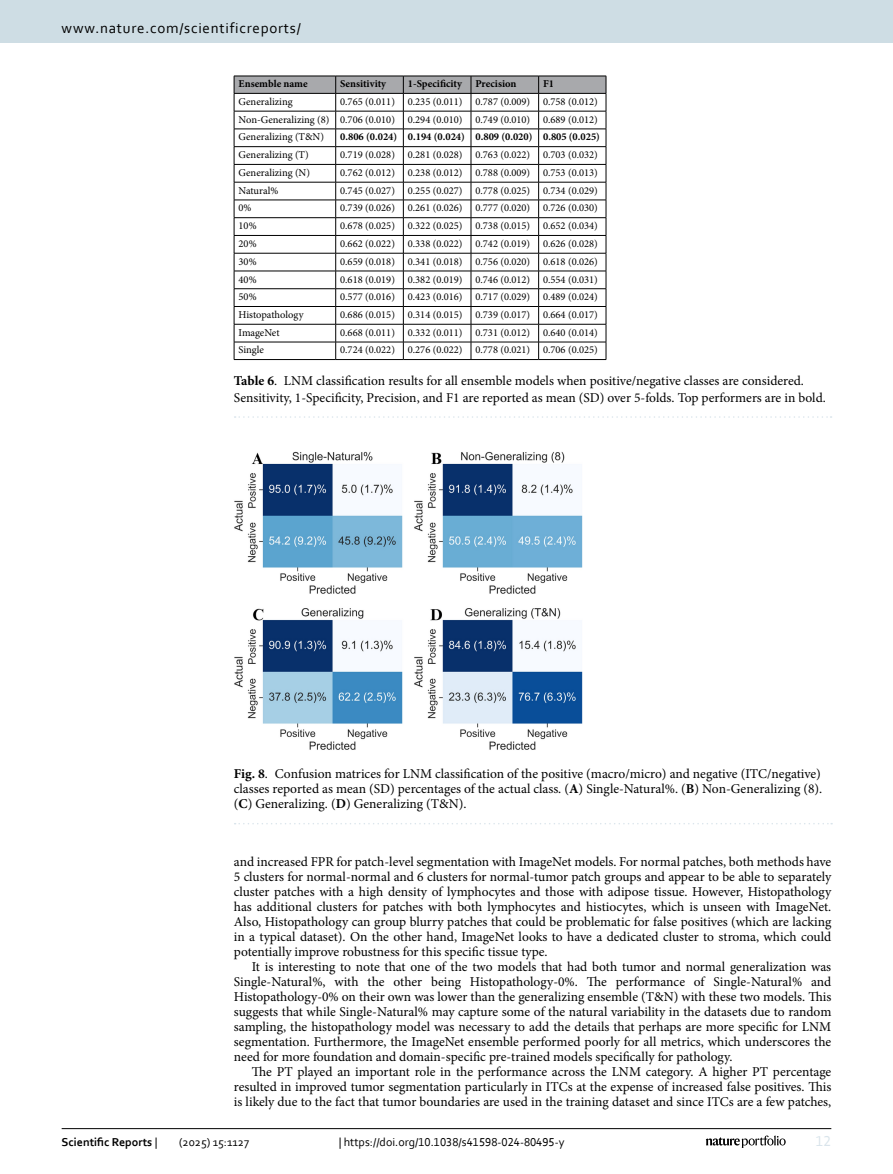
<style>
.page{position:relative;width:893px;height:1174px;background:#fff}
.page>*{position:absolute;margin:0;border:0;box-sizing:border-box;transform-origin:0 0}
.t1{font:15px "Corbel";letter-spacing:.05em;color:#000}
.t2{font:15px "Corbel";color:#d9e4eb}
.Body_Text_Indent{font:13.5px/15px "Minion Pro";color:#000;text-align:justify}
.Figure_Caption{font:13.5px/15px "Minion Pro";color:#000;text-align:justify}
.Table_Caption{font:13.5px/16.5px "Minion Pro";color:#000}
.t3{font:12px "Corbel";color:#000}
.t4{font:700 12px "Corbel";color:#000}
.Table_Body{font:10.5px "Minion Pro";color:#000}
.Table_Body-2{font:700 10.5px "Minion Pro";color:#000}
.Table_Head{font:700 10.5px "Minion Pro";color:#000}
.s1{font-weight:700}
.s2{font-weight:400}
</style>
<div class="page">
<img style="left:234px;top:451px;width:348px;height:299px">
<svg style="left:235px;top:823px;width:597px;height:1px"></svg>
<hr style="left:336px;top:359px;width:67px;height:1px;background:#000">
<hr style="left:403px;top:359px;width:68px;height:1px;background:#000">
<hr style="left:471px;top:359px;width:68px;height:1px;background:#000">
<svg style="left:234px;top:76px;width:373px;height:283px"></svg>
<hr style="left:539px;top:359px;width:67px;height:1px;background:#000">
<hr style="left:234px;top:359px;width:102px;height:1px;background:#000">
<svg style="left:235px;top:416px;width:597px;height:2px"></svg>
<hr style="left:62px;top:1128px;width:769px;height:1px;background:#000">
<svg style="left:706px;top:1135px;width:80px;height:12px"></svg>
<div style="left:0;top:0;width:893px;height:43px;background:#cedde4"></div>
<p class="t1" style="left:62px;top:18px;width:241px">www.nature.com/scientificreports/</p>
<p class="Table_Head" style="left:239px;top:77px;width:71px">Ensemble name</p>
<p class="Table_Head" style="left:340px;top:77px;width:47px">Sensitivity</p>
<p class="Table_Head" style="left:408px;top:77px;width:56px">1-Specificity</p>
<p class="Table_Head" style="left:475px;top:77px;width:43px">Precision</p>
<p class="Table_Head" style="left:543px;top:77px;width:13px">F1</p>
<p class="Table_Body" style="left:239px;top:95px;width:56px">Generalizing</p>
<p class="Table_Body" style="left:340px;top:95px;width:56px">0.765 (0.011)</p>
<p class="Table_Body" style="left:408px;top:95px;width:56px">0.235 (0.011)</p>
<p class="Table_Body" style="left:475px;top:95px;width:56px">0.787 (0.009)</p>
<p class="Table_Body" style="left:543px;top:95px;width:56px">0.758 (0.012)</p>
<p class="Table_Body" style="left:239px;top:112px;width:92px">Non-Generalizing (8)</p>
<p class="Table_Body" style="left:340px;top:112px;width:56px">0.706 (0.010)</p>
<p class="Table_Body" style="left:408px;top:112px;width:56px">0.294 (0.010)</p>
<p class="Table_Body" style="left:475px;top:112px;width:56px">0.749 (0.010)</p>
<p class="Table_Body" style="left:543px;top:112px;width:56px">0.689 (0.012)</p>
<p class="Table_Body" style="left:239px;top:130px;width:87px">Generalizing (T&amp;N)</p>
<p class="Table_Body-2" style="left:340px;top:130px;width:59px">0.806 (0.024)</p>
<p class="Table_Body-2" style="left:408px;top:130px;width:59px">0.194 (0.024)</p>
<p class="Table_Body-2" style="left:475px;top:130px;width:59px">0.809 (0.020)</p>
<p class="Table_Body-2" style="left:543px;top:130px;width:58px">0.805 (0.025)</p>
<p class="Table_Body" style="left:239px;top:148px;width:72px">Generalizing (T)</p>
<p class="Table_Body" style="left:340px;top:148px;width:56px">0.719 (0.028)</p>
<p class="Table_Body" style="left:408px;top:148px;width:56px">0.281 (0.028)</p>
<p class="Table_Body" style="left:475px;top:148px;width:56px">0.763 (0.022)</p>
<p class="Table_Body" style="left:543px;top:148px;width:56px">0.703 (0.032)</p>
<p class="Table_Body" style="left:239px;top:166px;width:73px">Generalizing (N)</p>
<p class="Table_Body" style="left:340px;top:166px;width:56px">0.762 (0.012)</p>
<p class="Table_Body" style="left:408px;top:166px;width:56px">0.238 (0.012)</p>
<p class="Table_Body" style="left:475px;top:166px;width:56px">0.788 (0.009)</p>
<p class="Table_Body" style="left:543px;top:166px;width:56px">0.753 (0.013)</p>
<p class="Table_Body" style="left:239px;top:183px;width:41px">Natural%</p>
<p class="Table_Body" style="left:340px;top:183px;width:56px">0.745 (0.027)</p>
<p class="Table_Body" style="left:408px;top:183px;width:56px">0.255 (0.027)</p>
<p class="Table_Body" style="left:475px;top:183px;width:56px">0.778 (0.025)</p>
<p class="Table_Body" style="left:543px;top:183px;width:56px">0.734 (0.029)</p>
<p class="Table_Body" style="left:239px;top:201px;width:14px">0%</p>
<p class="Table_Body" style="left:340px;top:201px;width:56px">0.739 (0.026)</p>
<p class="Table_Body" style="left:408px;top:201px;width:56px">0.261 (0.026)</p>
<p class="Table_Body" style="left:475px;top:201px;width:56px">0.777 (0.020)</p>
<p class="Table_Body" style="left:543px;top:201px;width:56px">0.726 (0.030)</p>
<p class="Table_Body" style="left:239px;top:219px;width:20px">10%</p>
<p class="Table_Body" style="left:340px;top:219px;width:56px">0.678 (0.025)</p>
<p class="Table_Body" style="left:408px;top:219px;width:56px">0.322 (0.025)</p>
<p class="Table_Body" style="left:475px;top:219px;width:56px">0.738 (0.015)</p>
<p class="Table_Body" style="left:543px;top:219px;width:56px">0.652 (0.034)</p>
<p class="Table_Body" style="left:239px;top:237px;width:20px">20%</p>
<p class="Table_Body" style="left:340px;top:237px;width:56px">0.662 (0.022)</p>
<p class="Table_Body" style="left:408px;top:237px;width:56px">0.338 (0.022)</p>
<p class="Table_Body" style="left:475px;top:237px;width:56px">0.742 (0.019)</p>
<p class="Table_Body" style="left:543px;top:237px;width:56px">0.626 (0.028)</p>
<p class="Table_Body" style="left:239px;top:254px;width:20px">30%</p>
<p class="Table_Body" style="left:340px;top:254px;width:56px">0.659 (0.018)</p>
<p class="Table_Body" style="left:408px;top:254px;width:56px">0.341 (0.018)</p>
<p class="Table_Body" style="left:475px;top:254px;width:56px">0.756 (0.020)</p>
<p class="Table_Body" style="left:543px;top:254px;width:56px">0.618 (0.026)</p>
<p class="Table_Body" style="left:239px;top:272px;width:20px">40%</p>
<p class="Table_Body" style="left:340px;top:272px;width:56px">0.618 (0.019)</p>
<p class="Table_Body" style="left:408px;top:272px;width:56px">0.382 (0.019)</p>
<p class="Table_Body" style="left:475px;top:272px;width:56px">0.746 (0.012)</p>
<p class="Table_Body" style="left:543px;top:272px;width:56px">0.554 (0.031)</p>
<p class="Table_Body" style="left:239px;top:290px;width:20px">50%</p>
<p class="Table_Body" style="left:340px;top:290px;width:56px">0.577 (0.016)</p>
<p class="Table_Body" style="left:408px;top:290px;width:56px">0.423 (0.016)</p>
<p class="Table_Body" style="left:475px;top:290px;width:56px">0.717 (0.029)</p>
<p class="Table_Body" style="left:543px;top:290px;width:56px">0.489 (0.024)</p>
<p class="Table_Body" style="left:239px;top:308px;width:66px">Histopathology</p>
<p class="Table_Body" style="left:340px;top:308px;width:56px">0.686 (0.015)</p>
<p class="Table_Body" style="left:408px;top:308px;width:56px">0.314 (0.015)</p>
<p class="Table_Body" style="left:475px;top:308px;width:56px">0.739 (0.017)</p>
<p class="Table_Body" style="left:543px;top:308px;width:56px">0.664 (0.017)</p>
<p class="Table_Body" style="left:239px;top:325px;width:43px">ImageNet</p>
<p class="Table_Body" style="left:340px;top:325px;width:56px">0.668 (0.011)</p>
<p class="Table_Body" style="left:408px;top:325px;width:56px">0.332 (0.011)</p>
<p class="Table_Body" style="left:475px;top:325px;width:56px">0.731 (0.012)</p>
<p class="Table_Body" style="left:543px;top:325px;width:56px">0.640 (0.014)</p>
<p class="Table_Body" style="left:239px;top:343px;width:27px">Single</p>
<p class="Table_Body" style="left:340px;top:343px;width:56px">0.724 (0.022)</p>
<p class="Table_Body" style="left:408px;top:343px;width:56px">0.276 (0.022)</p>
<p class="Table_Body" style="left:475px;top:343px;width:56px">0.778 (0.021)</p>
<p class="Table_Body" style="left:543px;top:343px;width:56px">0.706 (0.025)</p>
<p class="Table_Caption" style="left:234px;top:373px;width:593px"><span class="s1">Table 6</span>. LNM classification results for all ensemble models when positive/negative classes are considered.<br>Sensitivity, 1-Specificity, Precision, and F1 are reported as mean (SD) over 5-folds. Top performers are in bold.</p>
<p class="Figure_Caption" style="left:234px;top:766px;width:590px"><span class="s1">Fig. 8</span>. Confusion matrices for LNM classification of the positive (macro/micro) and negative (ITC/negative) classes reported as mean (SD) percentages of the actual class. (<span class="s1">A</span>) Single-Natural%. (<span class="s1">B</span>) Non-Generalizing (8). (<span class="s1">C</span>) Generalizing. (<span class="s1">D</span>) Generalizing (T&amp;N).</p>
<p class="Body_Text_Indent" style="left:234px;top:854px;width:599px">and increased FPR for patch-level segmentation with ImageNet models. For normal patches, both methods have 5 clusters for normal-normal and 6 clusters for normal-tumor patch groups and appear to be able to separately cluster patches with a high density of lymphocytes and those with adipose tissue. However, Histopathology has additional clusters for patches with both lymphocytes and histiocytes, which is unseen with ImageNet.<br>Also, Histopathology can group blurry patches that could be problematic for false positives (which are lacking in a typical dataset). On the other hand, ImageNet looks to have a dedicated cluster to stroma, which could potentially improve robustness for this specific tissue type.</p>
<p class="Body_Text_Indent" style="left:234px;top:959px;width:599px;text-indent:18px">It is interesting to note that one of the two models that had both tumor and normal generalization was Single-Natural%, with the other being Histopathology-0%. The performance of Single-Natural% and Histopathology-0% on their own was lower than the generalizing ensemble (T&amp;N) with these two models. This suggests that while Single-Natural% may capture some of the natural variability in the datasets due to random sampling, the histopathology model was necessary to add the details that perhaps are more specific for LNM segmentation. Furthermore, the ImageNet ensemble performed poorly for all metrics, which underscores the need for more foundation and domain-specific pre-trained models specifically for pathology.</p>
<p class="Body_Text_Indent" style="left:234px;top:1064px;width:599px;text-indent:18px">The PT played an important role in the performance across the LNM category. A higher PT percentage resulted in improved tumor segmentation particularly in ITCs at the expense of increased false positives. This is likely due to the fact that tumor boundaries are used in the training dataset and since ITCs are a few patches,</p>
<p class="t4" style="left:62px;top:1134px;width:97px">Scientific Reports <span class="s2">|</span></p>
<p class="t3" style="left:179px;top:1134px;width:72px">(2025) 15:1127</p>
<p class="t3" style="left:339px;top:1134px;width:227px">| https://doi.org/10.1038/s41598-024-80495-y</p>
<p class="t2" style="left:816px;top:1132px;width:17px">12</p>
</div>
